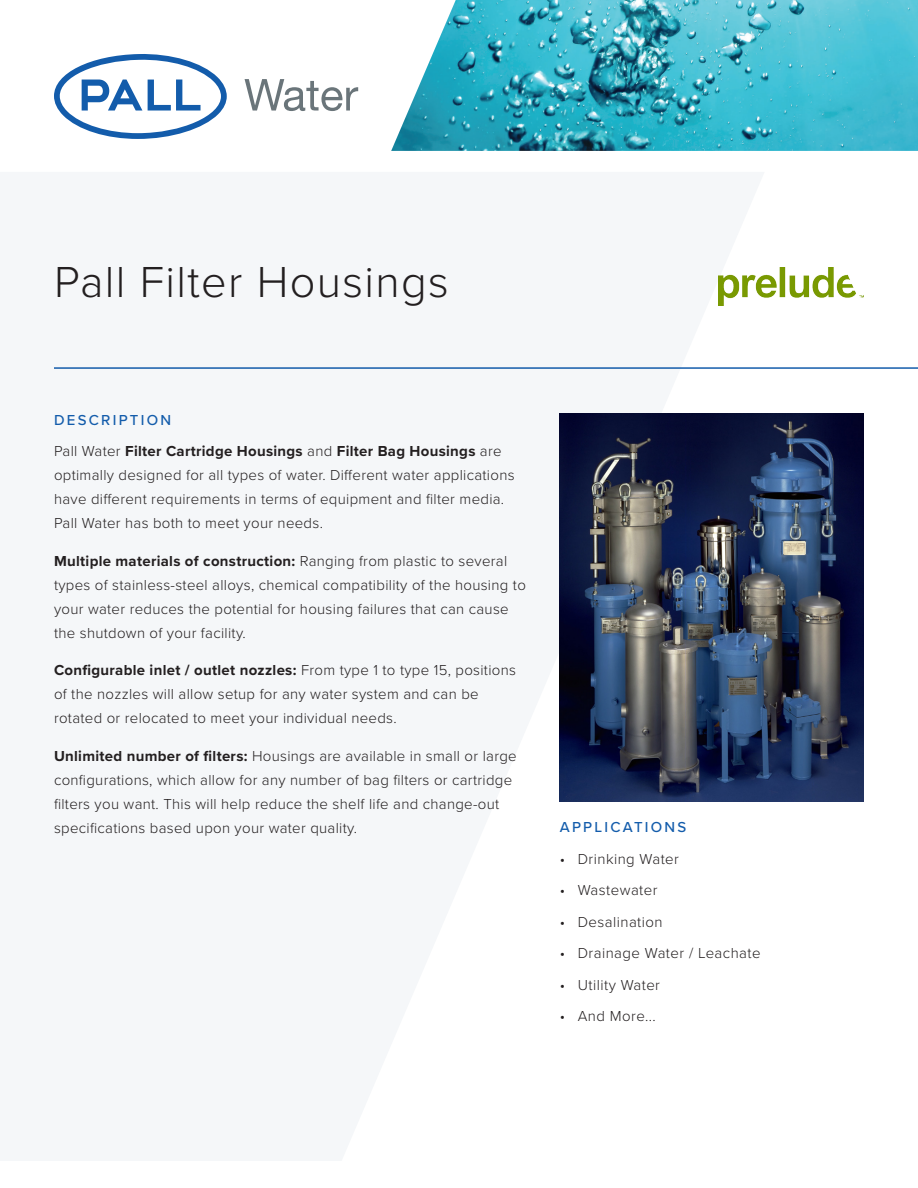
<style>
.page{position:relative;width:918px;height:1188px;background:#fff}
.page>*{position:absolute;margin:0;border:0;box-sizing:border-box;transform-origin:0 0}
.intro{font:300 45px "Proxima Nova";letter-spacing:.03em;color:#231f20}
.body_copy{font:300 15px/24px "Proxima Nova";letter-spacing:.02em;color:#231f20}
.subhead{font:500 15px "Proxima Nova";letter-spacing:.15em;color:#135cab}
.s1{font-weight:700}
</style>
<div class="page">
<img style="left:391px;top:0;width:527px;height:151px">
<svg style="left:54px;top:54px;width:173px;height:85px"></svg>
<svg style="left:245px;top:79px;width:113px;height:32px"></svg>
<hr style="left:54px;top:367px;width:864px;height:2px;background:#135cab">
<img style="left:719px;top:267px;width:145px;height:38px">
<img style="left:560px;top:413px;width:304px;height:388px">
<p class="intro" style="left:54px;top:248px;width:396px">Pall Filter Housings</p>
<p class="subhead" style="left:54px;top:409px;width:119px">DESCRIPTION</p>
<p class="body_copy" style="left:54px;top:439px;width:462px">Pall Water <span class="s1">Filter Cartridge Housings</span> and <span class="s1">Filter Bag Housings</span> are optimally designed for all types of water. Different water applications have different requirements in terms of equipment and filter media.<br>Pall Water has both to meet your needs.</p>
<p class="body_copy" style="left:54px;top:548px;width:473px"><span class="s1">Multiple materials of construction:</span> Ranging from plastic to several types of stainless-steel alloys, chemical compatibility of the housing to your water reduces the potential for housing failures that can cause the shutdown of your facility.</p>
<p class="body_copy" style="left:54px;top:658px;width:464px"><span class="s1">Configurable inlet / outlet nozzles:</span> From type 1 to type 15, positions of the nozzles will allow setup for any water system and can be rotated or relocated to meet your individual needs.</p>
<p class="body_copy" style="left:54px;top:743px;width:464px"><span class="s1">Unlimited number of filters:</span> Housings are available in small or large configurations, which allow for any number of bag filters or cartridge filters you want. This will help reduce the shelf life and change-out specifications based upon your water quality.</p>
<p class="subhead" style="left:560px;top:816px;width:128px">APPLICATIONS</p>
<p class="body_copy" style="left:560px;top:846px;width:121px">• Drinking Water</p>
<p class="body_copy" style="left:560px;top:878px;width:99px">• Wastewater</p>
<p class="body_copy" style="left:560px;top:909px;width:104px">• Desalination</p>
<p class="body_copy" style="left:560px;top:941px;width:202px">• Drainage Water / Leachate</p>
<p class="body_copy" style="left:560px;top:972px;width:102px">• Utility Water</p>
<p class="body_copy" style="left:560px;top:1004px;width:98px">• And More...</p>
</div>
